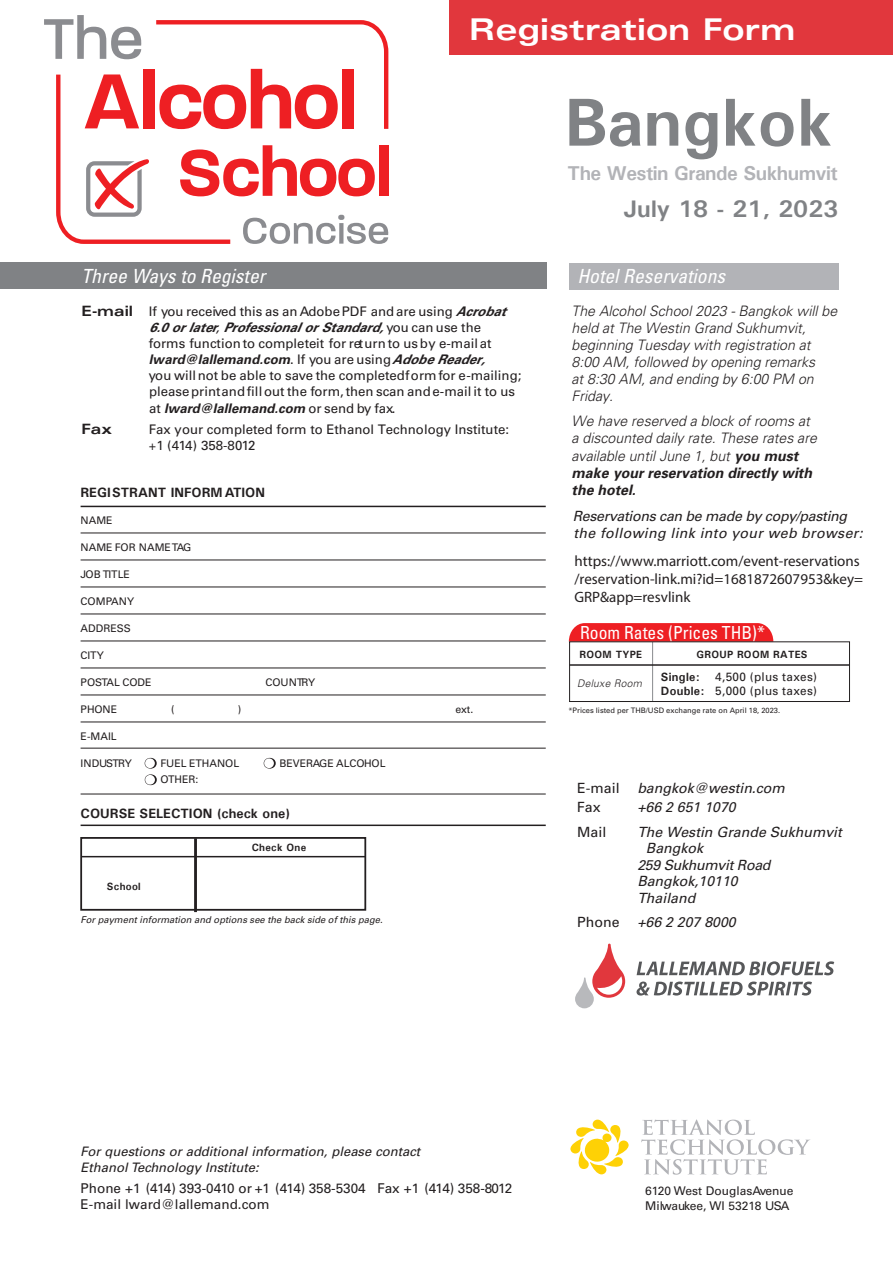
<style>
.page{position:relative;width:893px;height:1263px;background:#fff}
.page>*{position:absolute;margin:0;border:0;box-sizing:border-box;transform-origin:0 0}
.t1{font:700 68.1px "Univers";color:#808285}
.t2{font:700 expanded 30px "Univers LT Std";color:#fff}
.t3{font:700 24px "Univers";color:#808285}
.t4{font:700 20.1px "Univers";letter-spacing:-.03em;color:#b2b3b7}
.t5{font:italic condensed 19.5px "Univers LT Std";color:#fff}
.t6{font:condensed 18px "Univers LT Std";color:#fff}
.t7{font:15px/18px "Myriad Pro";color:#231f20}
.t8{font:italic 300 14.4px/17px "Univers";color:#231f20}
.t9{font:700 expanded 14.25px "Univers LT Std";color:#231f20}
.t10{font:italic 14.1px/17px "Univers LT Std";color:#231f20}
.t11{font:14.1px "Univers";color:#231f20}
.t12{font:13.5px/16.5px "Univers LT Std";color:#231f20}
.t13{font:700 13.5px "Univers";color:#231f20}
.t14{font:13.2px/16px "Univers LT Std";color:#231f20}
.t15{font:13.2px "Univers";letter-spacing:-.03em;color:#231f20;scale:.96 1}
.t16{font:italic 13.05px/15.8px "Univers";color:#231f20}
.t17{font:12px/15px "Univers LT Std";color:#231f20}
.t18{font:12px/14.4px "Univers";letter-spacing:.025em;color:#231f20;text-align:right}
.t19{font:700 12px "Univers";letter-spacing:.025em;color:#231f20}
.t20{font:10.5px "Univers LT Std";color:#231f20}
.t21{font:700 10.5px "Univers";letter-spacing:.025em;color:#231f20}
.t22{font:italic 300 10.5px "Univers";letter-spacing:.025em;color:#231f20}
.t23{font:10.5px "Univers LT Std";letter-spacing:-.04em;color:#231f20}
.t24{font:italic 9.45px "Univers LT Std";color:#231f20}
.t25{font:7.5px "Univers LT Std";color:#231f20}
.s1{font-weight:700;font-stretch:expanded;font-size:14.25px}
.s2{font-weight:700;font-style:italic}
.s3{font-family:"Univers";font-style:italic}
.s4{font-weight:700}
.s5{font-family:"Univers"}
</style>
<div class="page">
<div style="left:569px;top:263px;width:269px;height:27px;background:#b2b3b7"></div>
<svg style="left:570px;top:1120px;width:58px;height:54px"></svg>
<svg style="left:641px;top:1119px;width:169px;height:56px"></svg>
<div style="left:0;top:262px;width:547px;height:27px;background:#808285"></div>
<div style="left:450px;top:0;width:443px;height:55px;background:#e1373d"></div>
<hr style="left:81px;top:506px;width:465px;height:1px;background:#231f20">
<hr style="left:81px;top:533px;width:465px;height:1px;background:#231f20">
<hr style="left:81px;top:560px;width:465px;height:1px;background:#231f20">
<hr style="left:81px;top:587px;width:465px;height:1px;background:#231f20">
<hr style="left:81px;top:614px;width:465px;height:1px;background:#231f20">
<hr style="left:81px;top:641px;width:465px;height:1px;background:#231f20">
<hr style="left:81px;top:668px;width:465px;height:1px;background:#231f20">
<hr style="left:81px;top:695px;width:465px;height:1px;background:#231f20">
<hr style="left:81px;top:722px;width:465px;height:1px;background:#231f20">
<hr style="left:81px;top:748px;width:465px;height:1px;background:#231f20">
<svg style="left:264px;top:758px;width:12px;height:11px"></svg>
<svg style="left:145px;top:758px;width:12px;height:27px"></svg>
<hr style="left:81px;top:794px;width:465px;height:1px;background:#231f20">
<hr style="left:81px;top:825px;width:465px;height:1px;background:#231f20">
<svg style="left:575px;top:944px;width:50px;height:64px"></svg>
<svg style="left:637px;top:961px;width:197px;height:14px"></svg>
<svg style="left:636px;top:982px;width:176px;height:14px"></svg>
<hr style="left:652px;top:642px;width:1px;height:60px;background:#8a8c8f">
<svg style="left:569px;top:623px;width:204px;height:18px;background:#ee272b"></svg>
<div style="left:569px;top:641px;width:281px;height:61px;border:1px solid #231f20"></div>
<hr style="left:569px;top:664px;width:280px;height:2px;background:#231f20">
<div style="left:80px;top:837px;width:286px;height:74px;border:2px solid #231f20"></div>
<hr style="left:81px;top:856px;width:284px;height:1px;background:#231f20">
<hr style="left:194px;top:838px;width:3px;height:74px;background:#231f20">
<svg style="left:44px;top:15px;width:345px;height:229px"></svg>
<h2 class="t2" style="left:469px;top:13px;width:328px">Registration Form</h2>
<h1 class="t1" style="left:564px;top:79px;width:270px">Bangkok</h1>
<h3 class="t4" style="left:568px;top:160px;width:272px">The Westin Grande Sukhumvit</h3>
<h3 class="t3" style="left:624px;top:194px;width:216px">July 18 - 21, 2023</h3>
<h3 class="t5" style="left:82px;top:263px;width:190px">Three Ways to Register</h3>
<h3 class="t5" style="left:577px;top:263px;width:154px">Hotel Reservations</h3>
<p class="t14" style="left:149px;top:304px;width:374px;text-indent:-67px"><span class="s1">E-mail</span> If you received this as an AdobePDF andare using <span class="s2">Acrobat 6.0 or later</span><span class="s3">,</span><span class="s2">Pro fessional or Standard,</span>you can use the<br>forms functionto completeit for returnto usby e-mail at <span class="s2">lward@lallemand.com</span>.. If you are using <span class="s2">Adobe Reader,<br></span>you willnot be able to save the completedformfor e-mailing; pleaseprintandfillout the form,then scan ande-mail it to us at <span class="s2">lward@lallemand.com</span> or send by fax.</p>
<p class="t9" style="left:81px;top:421px;width:32px">Fax</p>
<p class="t14" style="left:149px;top:421px;width:362px">Fax your completed form to Ethanol Technology Institute:</p>
<p class="t15" style="left:149px;top:438px;width:113px">+1 (414) 358-8012</p>
<p class="t13" style="left:81px;top:484px;width:186px">REGISTRANT INFORMATION</p>
<p class="t20" style="left:81px;top:514px;width:34px">NAME</p>
<p class="t20" style="left:81px;top:541px;width:112px">NAME FOR NAMETAG</p>
<p class="t20" style="left:81px;top:568px;width:51px">JOB TITLE</p>
<p class="t20" style="left:81px;top:595px;width:55px">COMPANY</p>
<p class="t20" style="left:81px;top:622px;width:52px">ADDRESS</p>
<p class="t20" style="left:81px;top:649px;width:25px">CITY</p>
<p class="t20" style="left:81px;top:676px;width:73px">POSTAL CODE</p>
<p class="t20" style="left:266px;top:676px;width:51px">COUNTRY</p>
<p class="t20" style="left:81px;top:703px;width:38px">PHONE</p>
<p class="t20" style="left:171px;top:703px;width:5px">(</p>
<p class="t20" style="left:238px;top:703px;width:5px">)</p>
<p class="t20" style="left:455px;top:703px;width:19px">ext.</p>
<p class="t20" style="left:81px;top:730px;width:38px">E-MAIL</p>
<p class="t23" style="left:81px;top:757px;width:53px">INDUSTRY</p>
<p class="t20" style="left:160px;top:757px;width:80px">FUEL ETHANOL</p>
<p class="t20" style="left:279px;top:757px;width:108px">BEVERAGE ALCOHOL</p>
<p class="t20" style="left:161px;top:774px;width:39px">OTHER:</p>
<p class="t13" style="left:81px;top:805px;width:211px">COURSE SELECTION (check one)</p>
<p class="t21" style="left:107px;top:880px;width:35px">School</p>
<p class="t21" style="left:252px;top:841px;width:56px">Check One</p>
<p class="t24" style="left:81px;top:914px;width:306px">Forpaymentinformation and options see the back side ofthis page.</p>
<p class="t8" style="left:571px;top:303px;width:267px">The Alcohol School 2023 - Bangkok will be held at The Westin Grand Sukhumvit, beginning Tuesday with registration at<br>8:00 AM, followed by opening remarks<br>at 8:30 AM, and ending by 6:00 PM on<br>Friday.</p>
<p class="t8" style="left:571px;top:412px;width:247px">We have reserved a block of rooms at a discounted daily rate. These rates are available until June 1, but <span class="s4">you must make your reservation directly with the hotel.</span></p>
<p class="t10" style="left:573px;top:508px;width:295px">Reservations can be made by copy/pasting the following link into your web browser:</p>
<p class="t7" style="left:574px;top:551px;width:290px">https://www.marriott.com/event-reservations /reservation-link.mi?id=1681872607953&amp;key=<br>GRP&amp;app=resvlink</p>
<h3 class="t6" style="left:580px;top:622px;width:186px">Room Rates (Prices THB)*</h3>
<p class="t22" style="left:577px;top:677px;width:66px">Deluxe Room</p>
<p class="t19" style="left:661px;top:669px;width:40px">Single:</p>
<p class="t21" style="left:579px;top:648px;width:64px">ROOM TYPE</p>
<p class="t21" style="left:696px;top:648px;width:112px">GROUP ROOM RATES</p>
<p class="t18" style="left:661px;top:670px;width:158px">4,500 (plus taxes)<br><span class="s4">Double:</span> 5,000 (plus taxes)</p>
<p class="t25" style="left:568px;top:706px;width:213px">*Prices listed per THB/USD exchange rate on April 18, 2023.</p>
<p class="t11" style="left:577px;top:780px;width:44px">E-mail</p>
<p class="t10" style="left:637px;top:779px;width:153px">bangkok@westin.com</p>
<p class="t11" style="left:577px;top:798px;width:25px">Fax</p>
<p class="t10" style="left:637px;top:798px;width:103px">+66 2 651 1070</p>
<p class="t11" style="left:577px;top:823px;width:30px">Mail</p>
<p class="t10" style="left:637px;top:823px;width:210px">The Westin Grande Sukhumvit</p>
<p class="t10" style="left:646px;top:840px;width:62px">Bangkok</p>
<p class="t10" style="left:637px;top:856px;width:138px">259 Sukhumvit Road</p>
<p class="t10" style="left:637px;top:873px;width:105px">Bangkok,10110</p>
<p class="t10" style="left:637px;top:889px;width:63px">Thailand</p>
<p class="t11" style="left:577px;top:914px;width:44px">Phone</p>
<p class="t10" style="left:637px;top:914px;width:103px">+66 2 207 8000</p>
<p class="t16" style="left:81px;top:1144px;width:345px">For questions or additional information, please contact<br>Ethanol Technology Institute:</p>
<p class="t12" style="left:81px;top:1180px;width:433px"><span class="s5">Phone</span> +1 (414) 393-0410 or +1 (414) 358-5304 <span class="s5">Fax</span> +1 (414) 358-8012<br><span class="s5">E-mail</span> lward@lallemand.com</p>
<p class="t17" style="left:645px;top:1183px;width:150px">6120 West DouglasAvenue<br>Milwaukee, WI 53218 USA</p>
</div>
